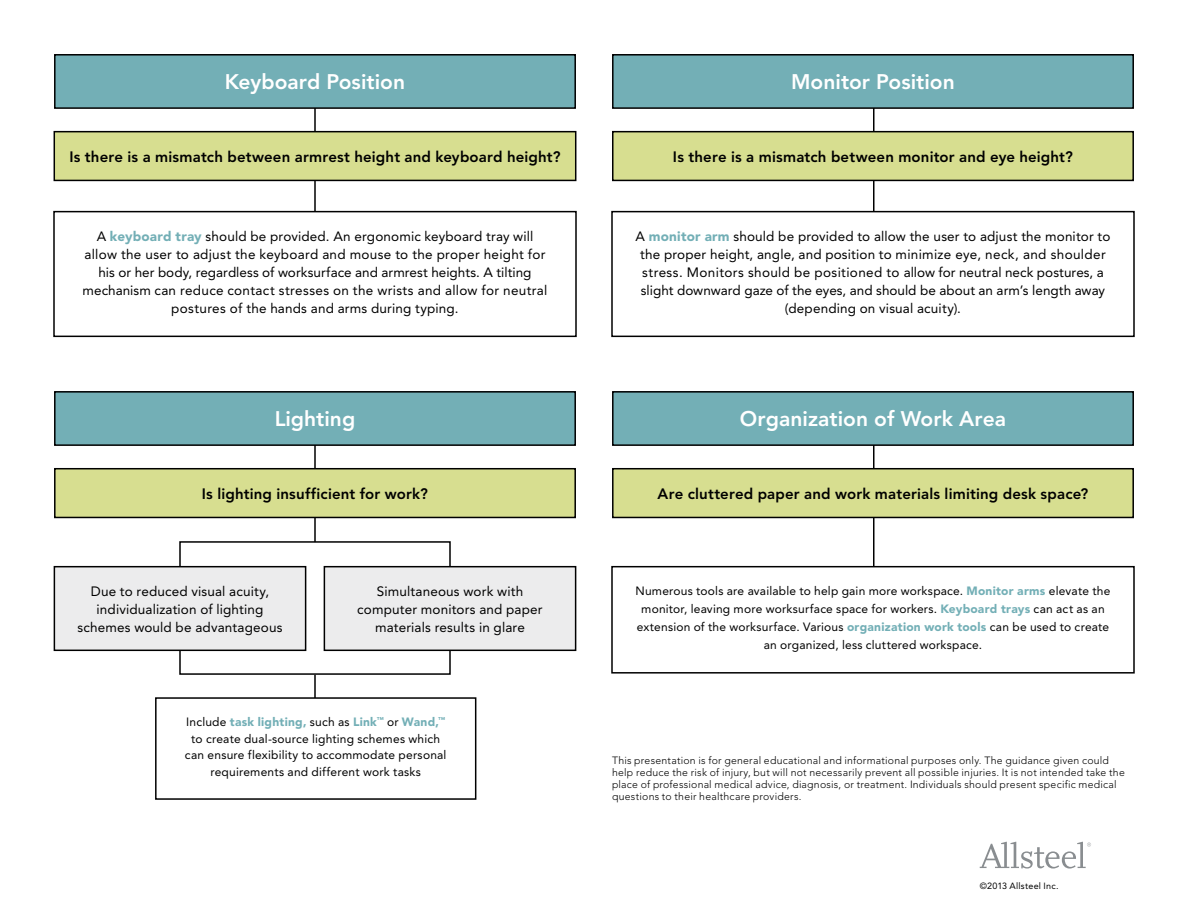
<style>
.page{position:relative;width:1188px;height:918px;background:#fff}
.page>*{position:absolute;margin:0;border:0;box-sizing:border-box;transform-origin:0 0}
.t1{font:800 21px "Avenir";color:#fff}
.t2{font:800 15px "Avenir";letter-spacing:.01em;color:#000}
.t3{font:13.5px/18px "Avenir";letter-spacing:.01em;color:#000;text-align:center}
.t4{font:12px/18px "Avenir";letter-spacing:.015em;color:#000;text-align:center}
.t5{font:300 10.5px/12px "Avenir";letter-spacing:.02em;color:#000}
.t6{font:9px "Avenir";letter-spacing:.025em;color:#000}
.s1{font-weight:900;color:#73afb6}
</style>
<div class="page">
<svg style="left:980px;top:842px;width:111px;height:27px"></svg>
<div style="left:179px;top:541px;width:272px;height:44px;border:2px solid #000"></div>
<div style="left:179px;top:631px;width:272px;height:44px;border:2px solid #000"></div>
<hr style="left:314px;top:434px;width:2px;height:108px;background:#000">
<hr style="left:314px;top:675px;width:2px;height:76px;background:#000">
<hr style="left:873px;top:431px;width:1px;height:181px;background:#000">
<hr style="left:314px;top:102px;width:2px;height:181px;background:#000">
<hr style="left:873px;top:102px;width:1px;height:181px;background:#000">
<div style="left:613px;top:469px;width:520px;height:48px;background:#d7de90"></div>
<div style="left:612px;top:468px;width:522px;height:50px;border:2px solid #000"></div>
<div style="left:613px;top:132px;width:520px;height:48px;background:#d7de90"></div>
<div style="left:612px;top:131px;width:522px;height:50px;border:2px solid #000"></div>
<div style="left:54px;top:132px;width:522px;height:48px;background:#d7de90"></div>
<div style="left:54px;top:131px;width:522px;height:50px;border:2px solid #000"></div>
<div style="left:55px;top:469px;width:520px;height:48px;background:#d7de90"></div>
<div style="left:54px;top:468px;width:522px;height:50px;border:2px solid #000"></div>
<div style="left:611px;top:566px;width:524px;height:108px;border:2px solid #000"></div>
<div style="left:612px;top:212px;width:522px;height:124px;background:#fff"></div>
<div style="left:611px;top:211px;width:524px;height:126px;border:2px solid #000"></div>
<div style="left:54px;top:212px;width:522px;height:124px;background:#fff"></div>
<div style="left:53px;top:211px;width:524px;height:126px;border:2px solid #000"></div>
<div style="left:54px;top:567px;width:252px;height:83px;background:#ececed"></div>
<div style="left:54px;top:566px;width:252px;height:85px;border:2px solid #000"></div>
<div style="left:155px;top:697px;width:321px;height:103px;border:2px solid #000"></div>
<div style="left:324px;top:567px;width:252px;height:83px;background:#ececed"></div>
<div style="left:324px;top:566px;width:252px;height:85px;border:2px solid #000"></div>
<div style="left:613px;top:392px;width:520px;height:53px;background:#73afb6"></div>
<div style="left:612px;top:391px;width:522px;height:55px;border:2px solid #000"></div>
<div style="left:613px;top:55px;width:520px;height:53px;background:#73afb6"></div>
<div style="left:612px;top:54px;width:522px;height:55px;border:2px solid #000"></div>
<div style="left:55px;top:55px;width:520px;height:53px;background:#73afb6"></div>
<div style="left:54px;top:54px;width:522px;height:55px;border:2px solid #000"></div>
<div style="left:55px;top:392px;width:520px;height:53px;background:#73afb6"></div>
<div style="left:54px;top:391px;width:522px;height:55px;border:2px solid #000"></div>
<h1 class="t1" style="left:225px;top:70px;width:182px">Keyboard Position</h1>
<h1 class="t1" style="left:791px;top:70px;width:165px">Monitor Position</h1>
<p class="t2" style="left:69px;top:148px;width:493px">Is there is a mismatch between armrest height and keyboard height?</p>
<p class="t2" style="left:673px;top:148px;width:401px">Is there is a mismatch between monitor and eye height?</p>
<p class="t3" style="left:83px;top:228px;width:466px">A <span class="s1">keyboard tray</span> should be provided. An ergonomic keyboard tray will allow the user to adjust the keyboard and mouse to the proper height for his or her body, regardless of worksurface and armrest heights. A tilting mechanism can reduce contact stresses on the wrists and allow for neutral postures of the hands and arms during typing.</p>
<h1 class="t1" style="left:275px;top:407px;width:82px">Lighting</h1>
<p class="t2" style="left:202px;top:485px;width:228px">Is lighting insufficient for work?</p>
<p class="t3" style="left:77px;top:582px;width:207px">Due to reduced visual acuity, individualization of lighting schemes would be advantageous</p>
<p class="t3" style="left:357px;top:582px;width:187px">Simultaneous work with computer monitors and paper materials results in glare</p>
<p class="t4" style="left:185px;top:714px;width:263px;line-height:16.5px">Include <span class="s1">task lighting,</span> such as <span class="s1">Link</span><sup>™</sup> or <span class="s1">Wand,</span><sup>™ </sup>to create dual-source lighting schemes which can ensure flexibility to accommodate personal requirements and different work tasks</p>
<p class="t3" style="left:636px;top:228px;width:476px">A <span class="s1">monitor arm</span> should be provided to allow the user to adjust the monitor to the proper height, angle, and position to minimize eye, neck, and shoulder stress. Monitors should be positioned to allow for neutral neck postures, a slight downward gaze of the eyes, and should be about an arm’s length away (depending on visual acuity).</p>
<h1 class="t1" style="left:740px;top:407px;width:268px">Organization of Work Area</h1>
<p class="t2" style="left:658px;top:485px;width:432px">Are cluttered paper and work materials limiting desk space?</p>
<p class="t4" style="left:636px;top:582px;width:476px">Numerous tools are available to help gain more workspace. <span class="s1">Monitor arms</span> elevate the monitor, leaving more worksurface space for workers. <span class="s1">Keyboard trays</span> can act as an extension of the worksurface. Various <span class="s1">organization work tools</span> can be used to create an organized, less cluttered workspace.</p>
<p class="t5" style="left:612px;top:754px;width:514px">This presentation is for general educational and informational purposes only. The guidance given could help reduce the risk of injury, but will not necessarily prevent all possible injuries. It is not intended take the place of professional medical advice, diagnosis, or treatment. Individuals should present specific medical questions to their healthcare providers.</p>
<p class="t6" style="left:980px;top:880px;width:80px">©2013 Allsteel Inc.</p>
</div>
